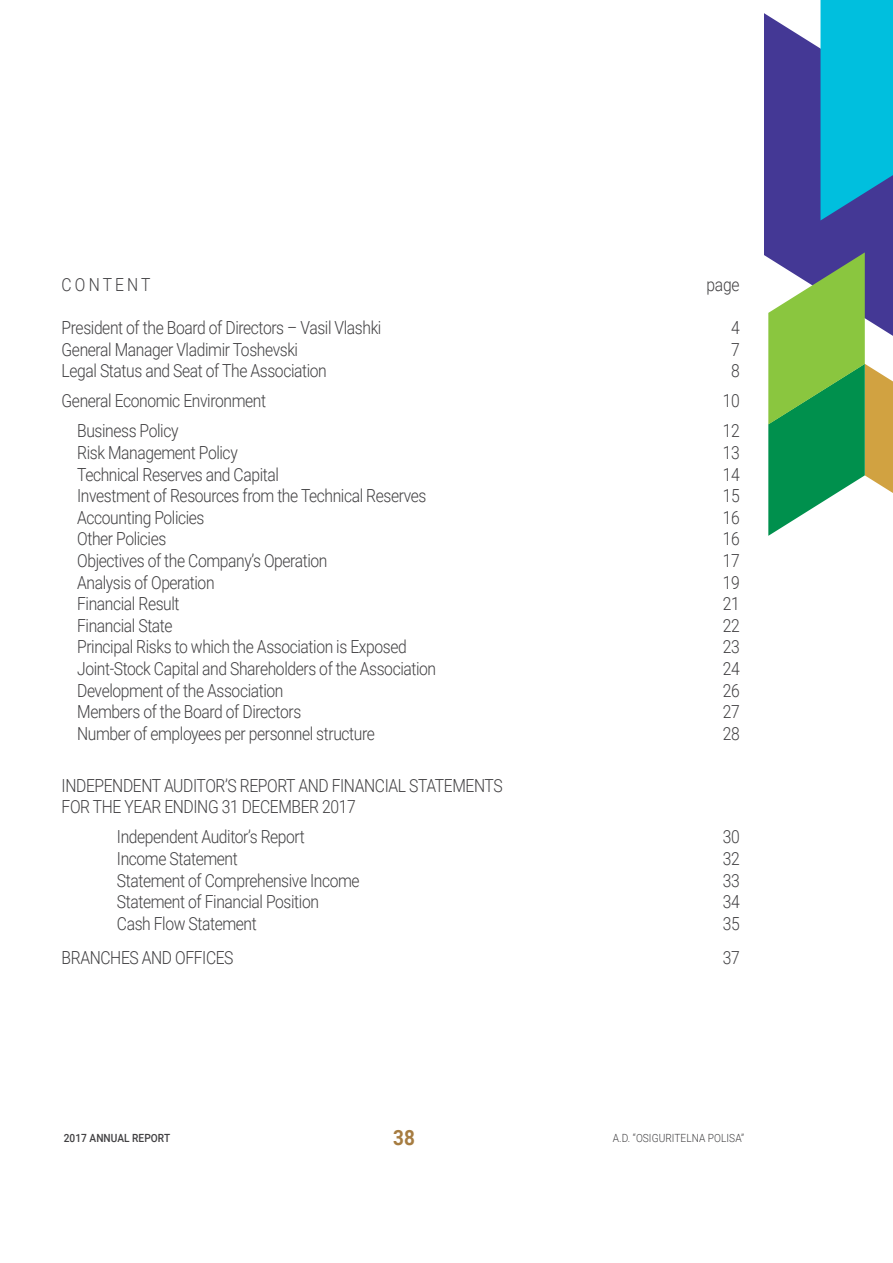
<style>
.page{position:relative;width:893px;height:1263px;background:#fff}
.page>*{position:absolute;margin:0;border:0;box-sizing:border-box;transform-origin:0 0}
.t1{font:700 21px "Roboto";color:#a67c41;scale:.9 1}
.t2{font:300 18px "Roboto";letter-spacing:-.025em;color:#414042;scale:.87 1}
.t3{font:300 18px "Roboto";letter-spacing:.2em;color:#414042;scale:.87 1}
.t4{font:300 11.25px "Roboto";letter-spacing:.005em;color:#414042;scale:.9 1}
.t5{font:500 11.25px "Roboto";letter-spacing:.005em;color:#414042;scale:.9 1}
</style>
<div class="page">
<svg style="left:764px;top:0;width:129px;height:536px;background:#569896"></svg>
<p class="t3" style="left:62px;top:272px;width:104px">CONTENT</p>
<p class="t2" style="left:706px;top:272px;width:40px">page</p>
<p class="t2" style="left:62px;top:315px;width:369px">President of the Board of Directors – Vasil Vlashki</p>
<p class="t2" style="left:731px;top:315px;width:11px">4</p>
<p class="t2" style="left:62px;top:337px;width:273px">General Manager Vladimir Toshevski</p>
<p class="t2" style="left:731px;top:337px;width:11px">7</p>
<p class="t2" style="left:62px;top:358px;width:306px">Legal Status and Seat of The Association</p>
<p class="t2" style="left:731px;top:358px;width:11px">8</p>
<p class="t2" style="left:62px;top:388px;width:236px">General Economic Environment</p>
<p class="t2" style="left:723px;top:388px;width:21px">10</p>
<p class="t2" style="left:77px;top:418px;width:118px">Business Policy</p>
<p class="t2" style="left:723px;top:418px;width:21px">12</p>
<p class="t2" style="left:77px;top:440px;width:186px">Risk Management Policy</p>
<p class="t2" style="left:723px;top:440px;width:21px">13</p>
<p class="t2" style="left:77px;top:462px;width:233px">Technical Reserves and Capital</p>
<p class="t2" style="left:723px;top:462px;width:21px">14</p>
<p class="t2" style="left:77px;top:483px;width:403px">Investment of Resources from the Technical Reserves</p>
<p class="t2" style="left:723px;top:483px;width:21px">15</p>
<p class="t2" style="left:77px;top:505px;width:148px">Accounting Policies</p>
<p class="t2" style="left:723px;top:505px;width:21px">16</p>
<p class="t2" style="left:77px;top:526px;width:104px">Other Policies</p>
<p class="t2" style="left:723px;top:526px;width:21px">16</p>
<p class="t2" style="left:77px;top:548px;width:289px">Objectives of the Company’s Operation</p>
<p class="t2" style="left:723px;top:548px;width:21px">17</p>
<p class="t2" style="left:77px;top:570px;width:159px">Analysis of Operation</p>
<p class="t2" style="left:723px;top:570px;width:21px">19</p>
<p class="t2" style="left:77px;top:591px;width:119px">Financial Result</p>
<p class="t2" style="left:723px;top:591px;width:21px">21</p>
<p class="t2" style="left:77px;top:613px;width:111px">Financial State</p>
<p class="t2" style="left:723px;top:613px;width:21px">22</p>
<p class="t2" style="left:77px;top:634px;width:380px">Principal Risks to which the Association is Exposed</p>
<p class="t2" style="left:723px;top:634px;width:21px">23</p>
<p class="t2" style="left:77px;top:656px;width:414px">Joint-Stock Capital and Shareholders of the Association</p>
<p class="t2" style="left:723px;top:656px;width:21px">24</p>
<p class="t2" style="left:77px;top:678px;width:239px">Development of the Association</p>
<p class="t2" style="left:723px;top:678px;width:21px">26</p>
<p class="t2" style="left:77px;top:699px;width:259px">Members of the Board of Directors</p>
<p class="t2" style="left:723px;top:699px;width:21px">27</p>
<p class="t2" style="left:77px;top:721px;width:344px">Number of employees per personnel structure</p>
<p class="t2" style="left:723px;top:721px;width:21px">28</p>
<p class="t2" style="left:62px;top:772px;width:508px">INDEPENDENT AUDITOR’S REPORT AND FINANCIAL STATEMENTS</p>
<p class="t2" style="left:62px;top:794px;width:340px">FOR THE YEAR ENDING 31 DECEMBER 2017</p>
<p class="t2" style="left:117px;top:824px;width:218px">Independent Auditor’s Report</p>
<p class="t2" style="left:723px;top:824px;width:21px">30</p>
<p class="t2" style="left:117px;top:846px;width:140px">Income Statement</p>
<p class="t2" style="left:723px;top:846px;width:21px">32</p>
<p class="t2" style="left:117px;top:867px;width:281px">Statement of Comprehensive Income</p>
<p class="t2" style="left:723px;top:867px;width:21px">33</p>
<p class="t2" style="left:117px;top:889px;width:234px">Statement of Financial Position</p>
<p class="t2" style="left:723px;top:889px;width:21px">34</p>
<p class="t2" style="left:117px;top:911px;width:162px">Cash Flow Statement</p>
<p class="t2" style="left:723px;top:911px;width:21px">35</p>
<p class="t2" style="left:62px;top:945px;width:199px">BRANCHES AND OFFICES</p>
<p class="t2" style="left:723px;top:945px;width:21px">37</p>
<p class="t5" style="left:64px;top:1130px;width:120px">2017 ANNUAL REPORT</p>
<p class="t1" style="left:393px;top:1123px;width:26px">38</p>
<p class="t4" style="left:613px;top:1130px;width:147px">A.D. “OSIGURITELNA POLISA”</p>
</div>
